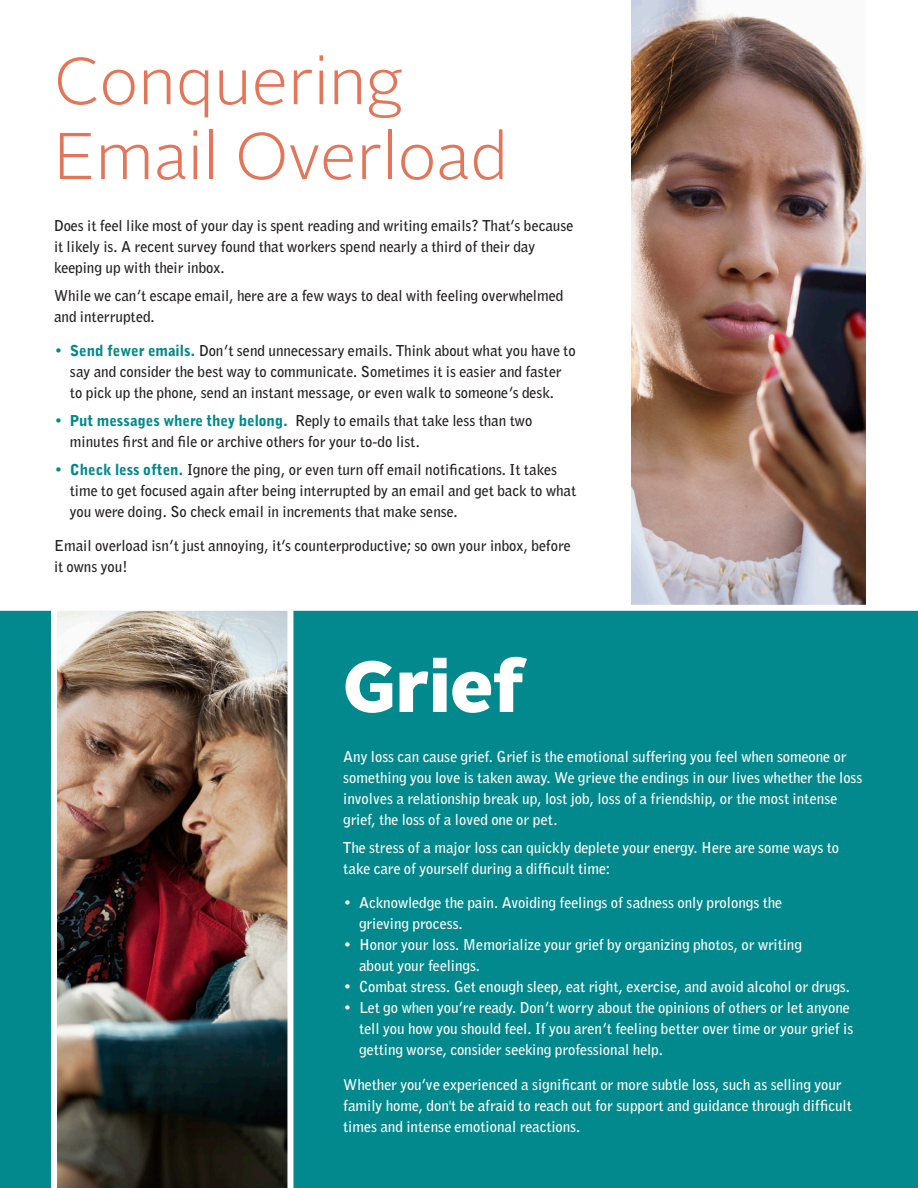
<style>
.page{position:relative;width:918px;height:1188px;background:#fff}
.page>*{position:absolute;margin:0;border:0;box-sizing:border-box;transform-origin:0 0}
.t1{font:900 72px "Alright Sans";color:#fff}
.t2{font:300 66px/75px "Alright Sans";color:#e47559}
.SUB_HEADS{font:700 15px/21px "Bell Gothic";color:#fff}
.t3{font:700 15px/21px "Bell Gothic";color:#231f20}
.s1{font-weight:900;color:#02898d}
</style>
<div class="page">
<img style="left:632px;top:0;width:233px;height:605px">
<div style="left:0;top:610px;width:918px;height:578px;background:#02898d"></div>
<img style="left:51px;top:610px;width:242px;height:578px">
<p class="t2" style="left:54px;top:45px;width:456px">Conquering<br>Email Overload</p>
<p class="t3" style="left:54px;top:215px;width:521px">Does it feel like most of your day is spent reading and writing emails? That’s because it likely is. A recent survey found that workers spend nearly a third of their day keeping up with their inbox.</p>
<p class="t3" style="left:54px;top:285px;width:511px">While we can’t escape email, here are a few ways to deal with feeling overwhelmed and interrupted.</p>
<p class="t3" style="left:54px;top:340px;width:523px;text-align:center"><span class="s1">• Send fewer emails.</span> Don’t send unnecessary emails. Think about what you have to say and consider the best way to communicate. Sometimes it is easier and faster<br>to pick up the phone, send an instant message, or even walk to someone’s desk.</p>
<p class="t3" style="left:70px;top:410px;width:464px;text-indent:-16px"><span class="s1">• Put messages where they belong.</span> Reply to emails that take less than two minutes first and file or archive others for your to-do list.</p>
<p class="t3" style="left:70px;top:459px;width:508px;text-indent:-16px"><span class="s1">• Check less often.</span> Ignore the ping, or even turn off email notifications. It takes time to get focused again after being interrupted by an email and get back to what you were doing. So check email in increments that make sense.</p>
<p class="t3" style="left:54px;top:535px;width:518px">Email overload isn’t just annoying, it’s counterproductive; so own your inbox, before it owns you!</p>
<p class="t1" style="left:343px;top:635px;width:183px">Grief</p>
<p class="SUB_HEADS" style="left:343px;top:746px;width:521px">Any loss can cause grief. Grief is the emotional suffering you feel when someone or something you love is taken away. We grieve the endings in our lives whether the loss involves a relationship break up, lost job, loss of a friendship, or the most intense grief, the loss of a loved one or pet.</p>
<p class="SUB_HEADS" style="left:343px;top:837px;width:497px">The stress of a major loss can quickly deplete your energy. Here are some ways to take care of yourself during a difficult time:</p>
<p class="SUB_HEADS" style="left:359px;top:892px;width:424px;text-indent:-16px">• Acknowledge the pain. Avoiding feelings of sadness only prolongs the grieving process.</p>
<p class="SUB_HEADS" style="left:359px;top:934px;width:444px;text-indent:-16px">• Honor your loss. Memorialize your grief by organizing photos, or writing about your feelings.</p>
<p class="SUB_HEADS" style="left:343px;top:976px;width:508px">• Combat stress. Get enough sleep, eat right, exercise, and avoid alcohol or drugs.</p>
<p class="SUB_HEADS" style="left:359px;top:997px;width:496px;text-indent:-16px">• Let go when you’re ready. Don’t worry about the opinions of others or let anyone tell you how you should feel. If you aren’t feeling better over time or your grief is getting worse, consider seeking professional help.</p>
<p class="SUB_HEADS" style="left:343px;top:1074px;width:510px">Whether you’ve experienced a significant or more subtle loss, such as selling your family home, don't be afraid to reach out for support and guidance through difficult times and intense emotional reactions.</p>
</div>
